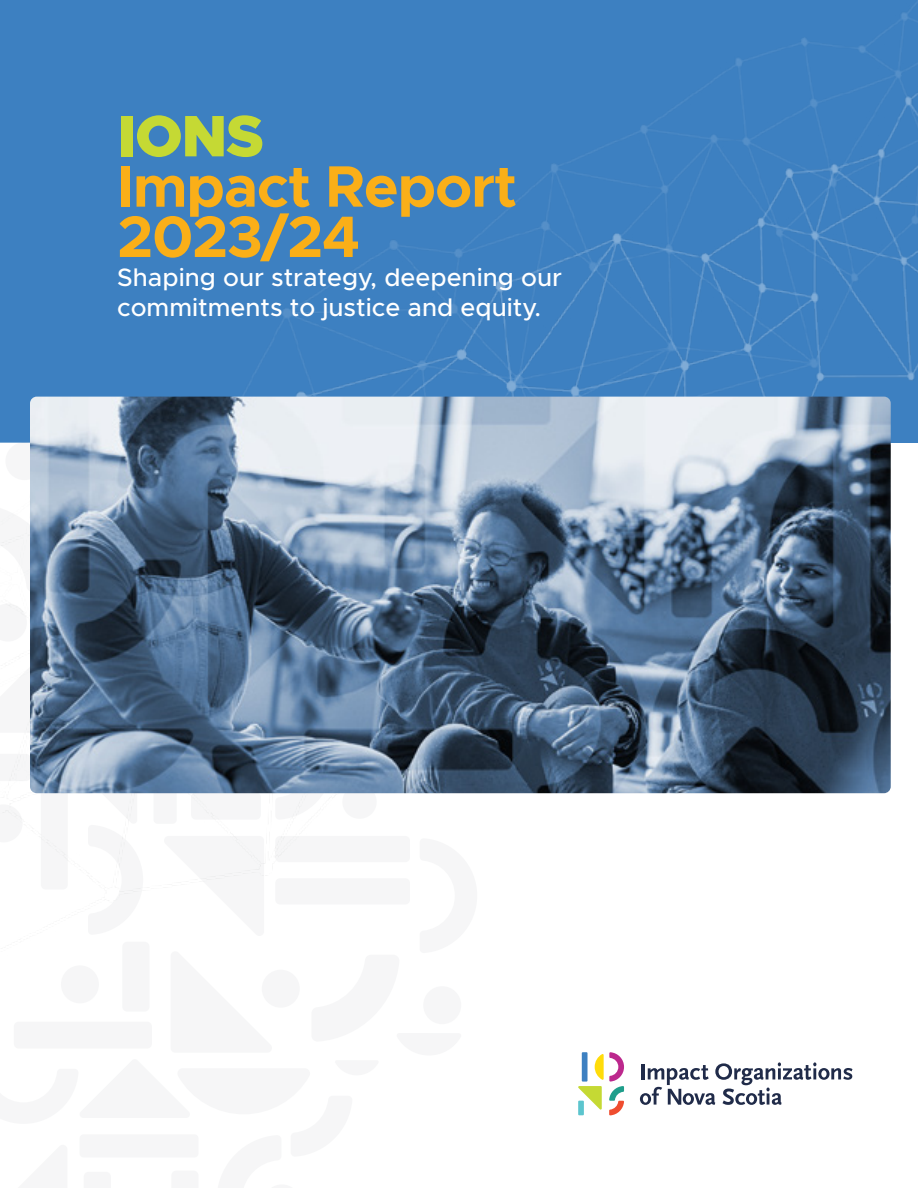
<style>
.page{position:relative;width:918px;height:1188px;background:#fff}
.page>*{position:absolute;margin:0;border:0;box-sizing:border-box;transform-origin:0 0}
.t1{font:700 58.65px "Metropolis";letter-spacing:-.02em;color:#faaf18}
.t2{font:900 58.65px "Metropolis";color:#c5d934}
.t3{font:500 25.2px/29.4px "Metropolis";color:#fff}
</style>
<div class="page">
<img style="left:0;top:0;width:918px;height:1116px">
<svg style="left:0;top:442px;width:477px;height:674px"></svg>
<div style="left:154px;top:705px;width:23px;height:119px;background:#f6f6f7;border-radius:4px"></div>
<img style="left:30px;top:397px;width:861px;height:396px">
<svg style="left:578px;top:1052px;width:46px;height:63px"></svg>
<svg style="left:640px;top:1062px;width:212px;height:43px"></svg>
<p class="t2" style="left:117px;top:98px;width:148px">IONS</p>
<p class="t1" style="left:117px;top:149px;width:401px">Impact Report</p>
<p class="t1" style="left:117px;top:200px;width:244px">2023/24</p>
<p class="t3" style="left:117px;top:263px;width:446px">Shaping our strategy, deepening our commitments to justice and equity.</p>
</div>
